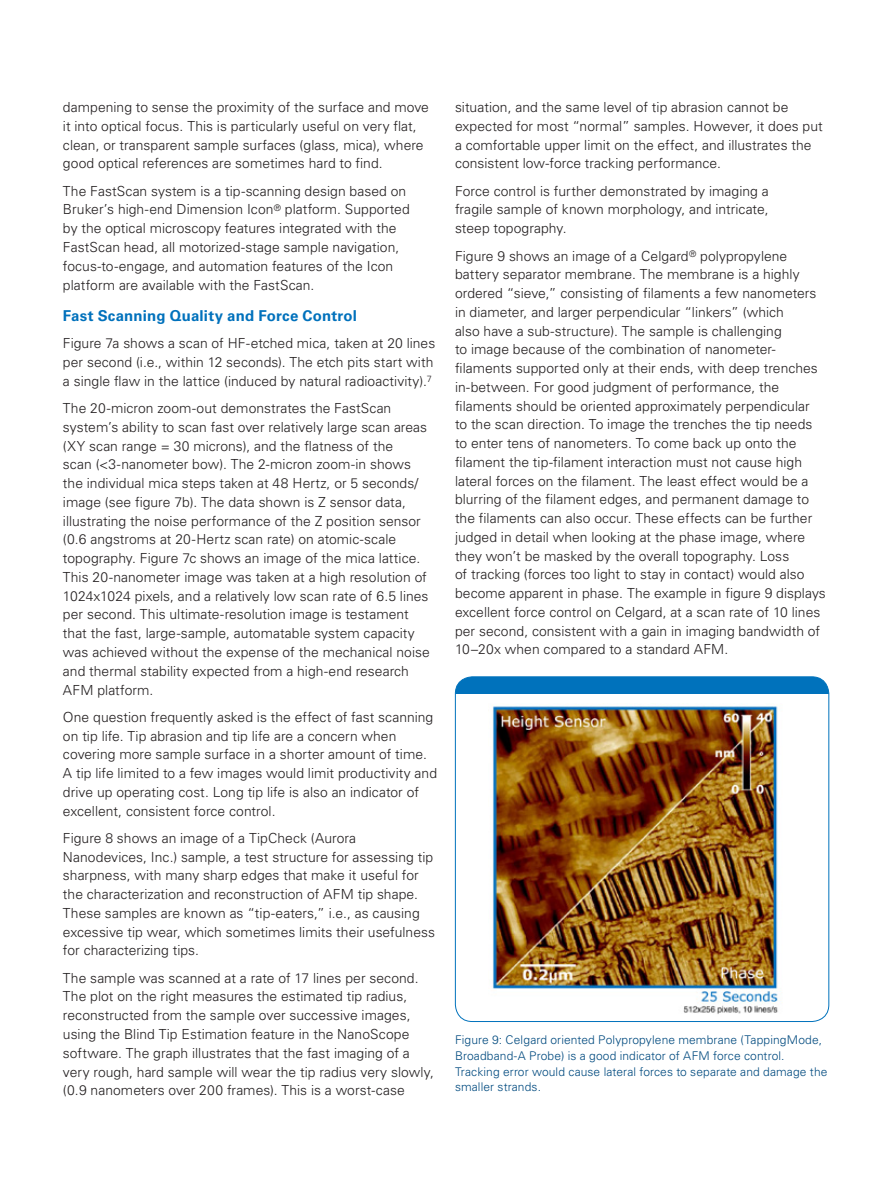
<style>
.page{position:relative;width:893px;height:1187px;background:#fff}
.page>*{position:absolute;margin:0;border:0;box-sizing:border-box;transform-origin:0 0}
.application_body{font:700 15px "Univers LT Std";letter-spacing:.01em;color:#0071bc}
.application_body-2{font:300 13.8px/18.8px "Univers LT Std";color:#231f20}
.application_legend{font:300 12px/15.8px "Univers LT Std";letter-spacing:.01em;color:#004a7f}
</style>
<div class="page">
<div style="left:455px;top:676px;width:374px;height:17px;background:#0072bc"></div>
<div style="left:455px;top:676px;width:374px;height:345px;border:1px solid #0072bc;border-radius:17px"></div>
<img style="left:492px;top:703px;width:286px;height:311px">
<p class="application_body-2" style="left:63px;top:98px;width:367px">dampening to sense the proximity of the surface and move it into optical focus. This is particularly useful on very flat, clean, or transparent sample surfaces (glass, mica), where good optical references are sometimes hard to find.</p>
<p class="application_body-2" style="left:63px;top:181px;width:348px">The FastScan system is a tip-scanning design based on Bruker’s high-end Dimension Icon<sup>®</sup> platform. Supported by the optical microscopy features integrated with the FastScan head, all motorized-stage sample navigation, focus-to-engage, and automation features of the Icon platform are available with the FastScan.</p>
<p class="application_body" style="left:63px;top:307px;width:296px">Fast Scanning Quality and Force Control</p>
<p class="application_body-2" style="left:63px;top:334px;width:374px">Figure 7a shows a scan of HF-etched mica, taken at 20 lines per second (i.e., within 12 seconds). The etch pits start with a single flaw in the lattice (induced by natural radioactivity).<sup>7</sup></p>
<p class="application_body-2" style="left:63px;top:399px;width:368px">The 20-micron zoom-out demonstrates the FastScan system’s ability to scan fast over relatively large scan areas (XY scan range = 30 microns), and the flatness of the<br>scan (&lt;3-nanometer bow). The 2-micron zoom-in shows the individual mica steps taken at 48 Hertz, or 5 seconds/ image (see figure 7b). The data shown is Z sensor data, illustrating the noise performance of the Z position sensor (0.6 angstroms at 20-Hertz scan rate) on atomic-scale topography. Figure 7c shows an image of the mica lattice.<br>This 20-nanometer image was taken at a high resolution of 1024x1024 pixels, and a relatively low scan rate of 6.5 lines per second. This ultimate-resolution image is testament that the fast, large-sample, automatable system capacity was achieved without the expense of the mechanical noise and thermal stability expected from a high-end research AFM platform.</p>
<p class="application_body-2" style="left:63px;top:707px;width:376px">One question frequently asked is the effect of fast scanning on tip life. Tip abrasion and tip life are a concern when covering more sample surface in a shorter amount of time.<br>A tip life limited to a few images would limit productivity and drive up operating cost. Long tip life is also an indicator of excellent, consistent force control.</p>
<p class="application_body-2" style="left:63px;top:828px;width:374px">Figure 8 shows an image of a TipCheck (Aurora Nanodevices, Inc.) sample, a test structure for assessing tip sharpness, with many sharp edges that make it useful for the characterization and reconstruction of AFM tip shape.<br>These samples are known as “tip-eaters,” i.e., as causing excessive tip wear, which sometimes limits their usefulness for characterizing tips.</p>
<p class="application_body-2" style="left:63px;top:968px;width:372px">The sample was scanned at a rate of 17 lines per second.<br>The plot on the right measures the estimated tip radius, reconstructed from the sample over successive images, using the Blind Tip Estimation feature in the NanoScope software. The graph illustrates that the fast imaging of a very rough, hard sample will wear the tip radius very slowly, (0.9 nanometers over 200 frames). This is a worst-case</p>
<p class="application_body-2" style="left:455px;top:98px;width:369px">situation, and the same level of tip abrasion cannot be expected for most “normal” samples. However, it does put a comfortable upper limit on the effect, and illustrates the consistent low-force tracking performance.</p>
<p class="application_body-2" style="left:455px;top:181px;width:315px;text-align:justify">Force control is further demonstrated by imaging a fragile sample of known morphology, and intricate, steep topography.</p>
<p class="application_body-2" style="left:455px;top:246px;width:372px">Figure 9 shows an image of a Celgard<sup>®</sup> polypropylene battery separator membrane. The membrane is a highly ordered “sieve,” consisting of filaments a few nanometers in diameter, and larger perpendicular “linkers” (which<br>also have a sub-structure). The sample is challenging<br>to image because of the combination of nanometer&shy;filaments supported only at their ends, with deep trenches in-between. For good judgment of performance, the filaments should be oriented approximately perpendicular<br>to the scan direction. To image the trenches the tip needs to enter tens of nanometers. To come back up onto the filament the tip-filament interaction must not cause high lateral forces on the filament. The least effect would be a blurring of the filament edges, and permanent damage to the filaments can also occur. These effects can be further judged in detail when looking at the phase image, where they won’t be masked by the overall topography. Loss<br>of tracking (forces too light to stay in contact) would also become apparent in phase. The example in figure 9 displays excellent force control on Celgard, at a scan rate of 10 lines per second, consistent with a gain in imaging bandwidth of 10–20x when compared to a standard AFM.</p>
<p class="application_legend" style="left:455px;top:1031px;width:374px">Figure 9: Celgard oriented Polypropylene membrane (TappingMode, Broadband-A Probe) is a good indicator of AFM force control.<br>Tracking error would cause lateral forces to separate and damage the smaller strands.</p>
</div>
